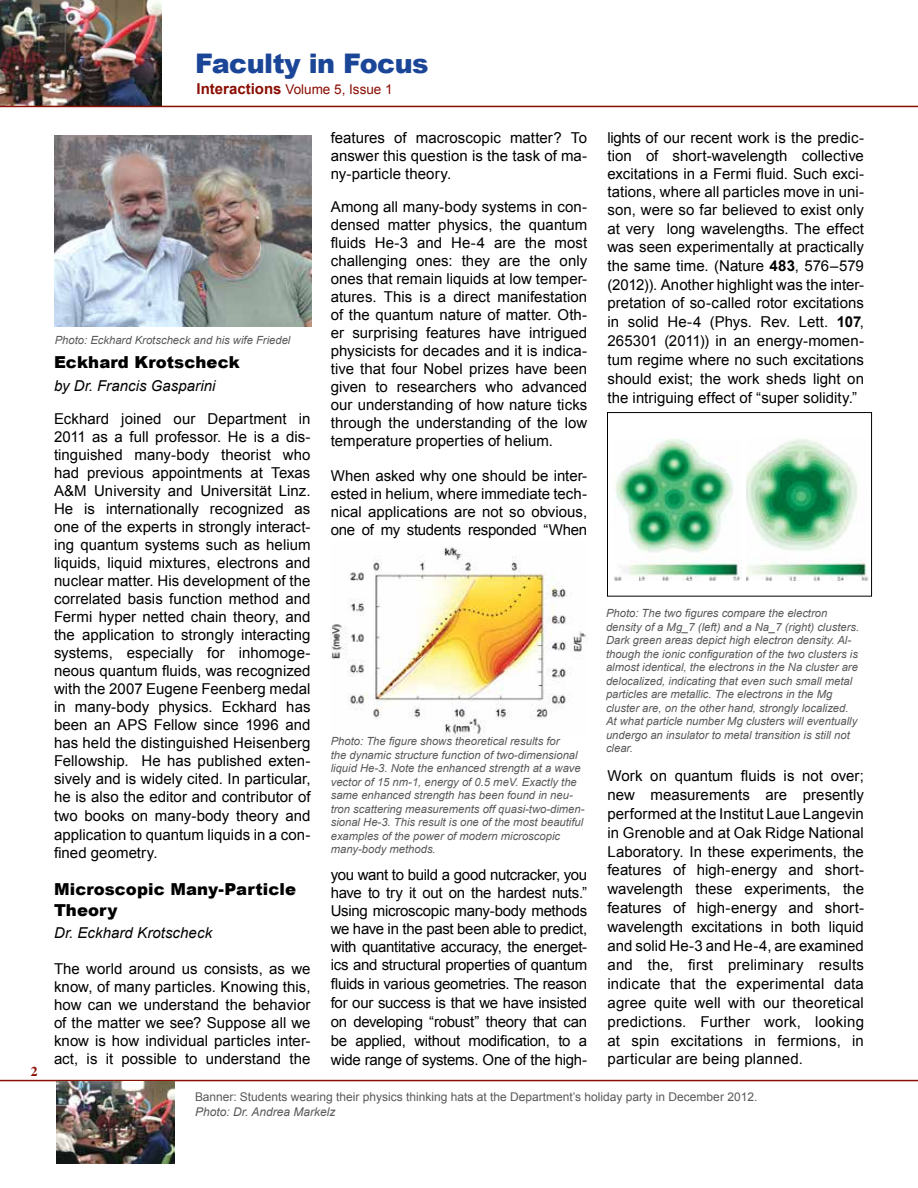
<style>
.page{position:relative;width:918px;height:1188px;background:#fff}
.page>*{position:absolute;margin:0;border:0;box-sizing:border-box;transform-origin:0 0}
.t1{font:900 27px "Arial";letter-spacing:-.02em;color:#1b4698}
.t2{font:900 16.5px/21px "Arial";letter-spacing:.005em;color:#000}
.t3{font:15px/18.1px "Arial";letter-spacing:.005em;color:#000;text-align:justify}
.t4{font:italic 15px "Arial";letter-spacing:.005em;color:#000}
.t5{font:13.5px "Arial";color:#8b0e04}
.t6{font:700 13.5px "Times";color:#8b0e04}
.t7{font:12px "Arial";color:#58595b}
.t8{font:italic 12px "Arial";color:#58595b}
.t9{font:italic 11.25px/13.5px "Arial";color:#58595b}
.s1{font-weight:700;font-size:15px}
.s2{font-weight:700}
</style>
<div class="page">
<img style="left:0;top:0;width:162px;height:106px">
<img style="left:746px;top:439px;width:123px;height:141px">
<img style="left:55px;top:135px;width:256px;height:192px">
<img style="left:331px;top:547px;width:255px;height:190px">
<hr style="left:0;top:106px;width:918px;height:1px;background:#8b0e04">
<hr style="left:0;top:1080px;width:918px;height:1px;background:#8b0e04">
<img style="left:614px;top:438px;width:128px;height:142px">
<div style="left:607px;top:412px;width:265px;height:184px;border:1px solid #000"></div>
<img style="left:56px;top:1081px;width:119px;height:82px">
<p class="t6" style="left:31px;top:1059px;width:8px">2</p>
<h1 class="t1" style="left:195px;top:44px;width:235px">Faculty in Focus</h1>
<p class="t5" style="left:197px;top:81px;width:198px"><span class="s1">Interactions</span> Volume 5, Issue 1</p>
<p class="t9" style="left:55px;top:333px;width:237px">Photo: Eckhard Krotscheck and his wife Friedel</p>
<p class="t2" style="left:54px;top:351px;width:187px">Eckhard Krotscheck</p>
<p class="t4" style="left:54px;top:376px;width:163px">by Dr. Francis Gasparini</p>
<p class="t3" style="left:54px;top:410px;width:258px">Eckhard joined our Department in 2011 as a full professor. He is a dis&shy;tinguished many-body theorist who had previous appointments at Texas A&amp;M University and Universität Linz.<br>He is internationally recognized as one of the experts in strongly interact&shy;ing quantum systems such as helium liquids, liquid mixtures, electrons and nuclear matter. His development of the correlated basis function method and Fermi hyper netted chain theory, and the application to strongly interacting systems, especially for inhomoge&shy;neous quantum fluids, was recognized with the 2007 Eugene Feenberg medal in many-body physics. Eckhard has been an APS Fellow since 1996 and has held the distinguished Heisenberg Fellowship. He has published exten&shy;sively and is widely cited. In particular, he is also the editor and contributor of two books on many-body theory and application to quantum liquids in a con&shy;fined geometry.</p>
<p class="t2" style="left:54px;top:878px;width:244px">Microscopic Many-Particle<br>Theory</p>
<p class="t4" style="left:54px;top:923px;width:160px">Dr. Eckhard Krotscheck</p>
<p class="t3" style="left:54px;top:960px;width:258px">The world around us consists, as we know, of many particles. Knowing this, how can we understand the behavior of the matter we see? Suppose all we know is how individual particles inter&shy;act, is it possible to understand the</p>
<p class="t3" style="left:331px;top:129px;width:258px">features of macroscopic matter? To answer this question is the task of ma&shy;ny-particle theory.</p>
<p class="t3" style="left:331px;top:198px;width:258px">Among all many-body systems in con&shy;densed matter physics, the quantum fluids He-3 and He-4 are the most challenging ones: they are the only ones that remain liquids at low temper&shy;atures. This is a direct manifestation of the quantum nature of matter. Oth&shy;er surprising features have intrigued physicists for decades and it is indica&shy;tive that four Nobel prizes have been given to researchers who advanced our understanding of how nature ticks through the understanding of the low temperature properties of helium.</p>
<p class="t3" style="left:331px;top:467px;width:258px">When asked why one should be inter&shy;ested in helium, where immediate tech&shy;nical applications are not so obvious, one of my students responded “When</p>
<p class="t9" style="left:331px;top:735px;width:255px">Photo: The figure shows theoretical results for<br>the dynamic structure function of two-dimensional liquid He-3. Note the enhanced strength at a wave vector of 15 nm-1, energy of 0.5 meV. Exactly the same enhanced strength has been found in neu&shy;tron scattering measurements off quasi-two-dimen&shy;sional He-3. This result is one of the most beautiful examples of the power of modern microscopic many-body methods.</p>
<p class="t3" style="left:331px;top:865px;width:258px;line-height:18.6px">you want to build a good nutcracker, you have to try it out on the hardest nuts.” Using microscopic many-body methods we have in the past been able to predict, with quantitative accuracy, the energet&shy;ics and structural properties of quantum fluids in various geometries. The reason for our success is that we have insisted on developing “robust” theory that can be applied, without modification, to a wide range of systems. One of the high-</p>
<p class="t3" style="left:608px;top:128px;width:258px;line-height:18.6px">lights of our recent work is the predic&shy;tion of short-wavelength collective excitations in a Fermi fluid. Such exci&shy;tations, where all particles move in uni&shy;son, were so far believed to exist only at very long wavelengths. The effect was seen experimentally at practically the same time. (Nature <span class="s2">483</span>, 576–579 (2012)). Another highlight was the inter&shy;pretation of so-called rotor excitations in solid He-4 (Phys. Rev. Lett. <span class="s2">107</span>, 265301 (2011)) in an energy-momen&shy;tum regime where no such excitations should exist; the work sheds light on the intriguing effect of “super solidity.”</p>
<p class="t9" style="left:606px;top:607px;width:255px">Photo: The two figures compare the electron density of a Mg_7 (left) and a Na_7 (right) clusters.<br>Dark green areas depict high electron density. Al&shy;though the ionic configuration of the two clusters is almost identical, the electrons in the Na cluster are delocalized, indicating that even such small metal particles are metallic. The electrons in the Mg cluster are, on the other hand, strongly localized.<br>At what particle number Mg clusters will eventually undergo an insulator to metal transition is still not clear.</p>
<p class="t3" style="left:608px;top:766px;width:258px;line-height:18.9px">Work on quantum fluids is not over; new measurements are presently performed at the Institut Laue Langevin in Grenoble and at Oak Ridge National Laboratory. In these experiments, the features of high-energy and short&shy;wavelength these experiments, the features of high-energy and short&shy;wavelength excitations in both liquid and solid He-3 and He-4, are examined and the, first preliminary results indicate that the experimental data agree quite well with our theoretical predictions. Further work, looking at spin excitations in fermions, in particular are being planned.</p>
<p class="t7" style="left:195px;top:1089px;width:564px">Banner: Students wearing their physics thinking hats at the Department’s holiday party in December 2012.</p>
<p class="t8" style="left:195px;top:1104px;width:142px">Photo: Dr. Andrea Markelz</p>
</div>
